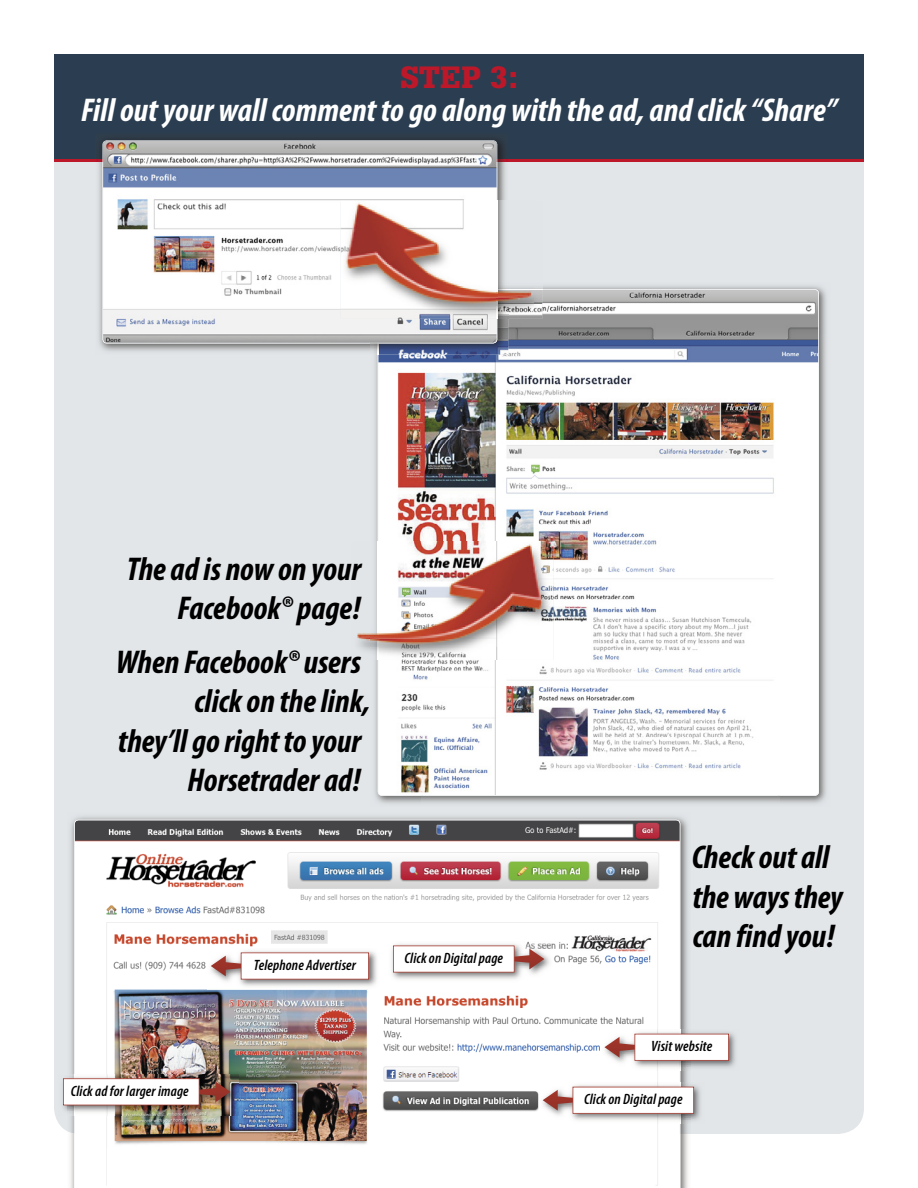
<style>
.page{position:relative;width:918px;height:1188px;background:#fff}
.page>*{position:absolute;margin:0;border:0;box-sizing:border-box;transform-origin:0 0}
.t1{font:italic 700 condensed 33px/39.6px "Myriad Pro";color:#000;text-align:right}
.t2{font:italic 700 condensed 33px "Myriad Pro";letter-spacing:.005em;color:#fff}
.t3{font:900 30px "Glypha";color:#bd182a}
.t4{font:italic 600 condensed 15px "Myriad Pro";letter-spacing:.005em;color:#000}
</style>
<div class="page">
<div style="left:54px;top:54px;width:810px;height:1080px;background:#e2e6e9;border-radius:26px"></div>
<div style="left:54px;top:54px;width:810px;height:108px;background:#2b3e51"></div>
<hr style="left:54px;top:159px;width:810px;height:3px;background:#bd182a">
<img style="left:542px;top:285px;width:285px;height:49px">
<img style="left:375px;top:355px;width:3px;height:186px">
<img style="left:780px;top:334px;width:47px;height:470px">
<img style="left:374px;top:660px;width:47px;height:144px">
<img style="left:378px;top:289px;width:441px;height:507px">
<img style="left:98px;top:137px;width:410px;height:218px">
<svg style="left:371px;top:343px;width:8px;height:12px"></svg>
<svg style="left:103px;top:140px;width:394px;height:203px"></svg>
<img style="left:498px;top:201px;width:10px;height:81px">
<img style="left:498px;top:290px;width:44px;height:29px">
<img style="left:341px;top:200px;width:156px;height:119px">
<svg style="left:497px;top:305px;width:1px;height:14px"></svg>
<img style="left:508px;top:290px;width:25px;height:15px">
<svg style="left:498px;top:282px;width:44px;height:8px"></svg>
<img style="left:341px;top:201px;width:157px;height:104px">
<img style="left:371px;top:646px;width:7px;height:14px">
<img style="left:379px;top:543px;width:174px;height:117px">
<svg style="left:378px;top:646px;width:1px;height:14px"></svg>
<img style="left:379px;top:541px;width:168px;height:2px">
<img style="left:355px;top:543px;width:192px;height:103px">
<img style="left:378px;top:543px;width:1px;height:103px">
<img style="left:67px;top:816px;width:621px;height:318px">
<img style="left:74px;top:820px;width:606px;height:368px">
<img style="left:207px;top:948px;width:172px;height:41px">
<svg style="left:211px;top:952px;width:158px;height:28px"></svg>
<img style="left:601px;top:1029px;width:135px;height:42px">
<img style="left:680px;top:1029px;width:1px;height:42px">
<svg style="left:604px;top:1034px;width:125px;height:27px"></svg>
<img style="left:389px;top:941px;width:164px;height:41px">
<svg style="left:393px;top:946px;width:151px;height:27px"></svg>
<img style="left:539px;top:1082px;width:162px;height:42px">
<img style="left:680px;top:1082px;width:1px;height:42px">
<svg style="left:543px;top:1087px;width:151px;height:27px"></svg>
<img style="left:62px;top:1074px;width:177px;height:41px">
<img style="left:74px;top:1074px;width:1px;height:41px">
<svg style="left:63px;top:1078px;width:167px;height:27px"></svg>
<div style="left:107px;top:1148px;width:549px;height:40px;background:#fff"></div>
<p class="t3" style="left:400px;top:65px;width:119px">STEP 3:</p>
<p class="t2" style="left:81px;top:90px;width:757px">Fill out your wall comment to go along with the ad, and click “Share”</p>
<p class="t1" style="left:127px;top:549px;width:236px">The ad is now on your<br>Facebook® page!</p>
<p class="t1" style="left:116px;top:641px;width:255px">When Facebook® users click on the link,<br>they’ll go right to your<br>Horsetrader ad!</p>
<p class="t4" style="left:71px;top:1087px;width:119px">Click ad for larger image</p>
<p class="t4" style="left:254px;top:960px;width:104px">Telephone Advertiser</p>
<p class="t4" style="left:405px;top:953px;width:100px">Click on Digital page</p>
<p class="t1" style="left:692px;top:837px;width:153px;text-align:left">Check out all the ways they can find you!</p>
<p class="t4" style="left:651px;top:1042px;width:63px">Visit website</p>
<p class="t4" style="left:584px;top:1095px;width:100px">Click on Digital page</p>
</div>
